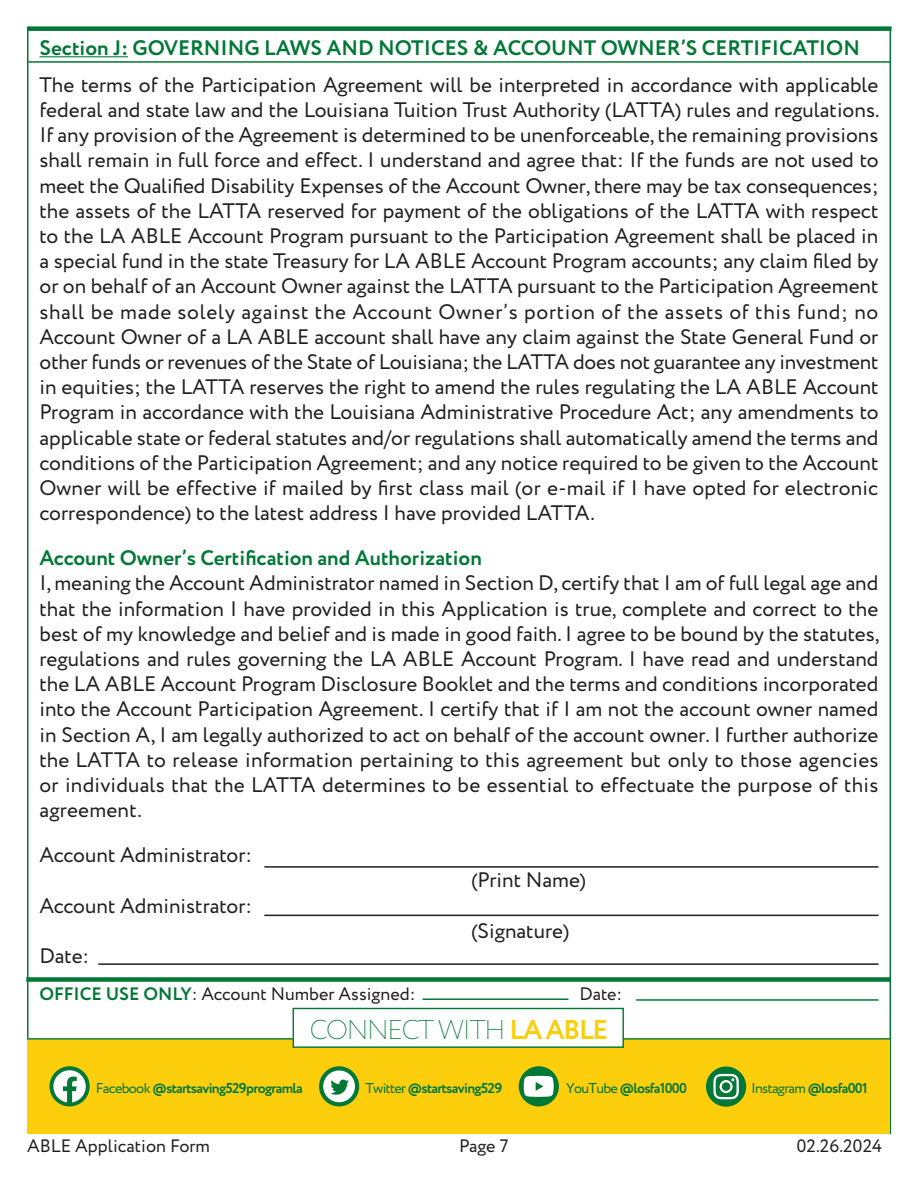
<style>
.page{position:relative;width:918px;height:1188px;background:#fff}
.page>*{position:absolute;margin:0;border:0;box-sizing:border-box;transform-origin:0 0}
.t1{font:200 27.15px "Circe";letter-spacing:-.05em;color:#007836}
.t2{font:21px/25.2px "Circe";color:#231f20;text-align:justify}
.t3{font:700 21px "Circe";color:#007836}
.t4{font:18px "Circe";color:#231f20}
.t5{font:700 14.25px "Circe";letter-spacing:-.05em;color:#007836}
.t6{font:14.25px "Circe";letter-spacing:-.05em;color:#007836}
.s1{font-weight:700;color:#007836}
.s2{font-weight:700;color:#fcce0b}
.s3{font-weight:400}
.s4{font-weight:700}
</style>
<div class="page">
<hr style="left:39px;top:56px;width:89px;height:1px;background:#007836">
<div style="left:27px;top:1038px;width:863px;height:96px;background:#fcce0b"></div>
<div style="left:50px;top:1066px;width:40px;height:40px;background:#007836;border-radius:50%"></div>
<svg style="left:53px;top:1070px;width:33px;height:32px"></svg>
<div style="left:319px;top:1066px;width:40px;height:40px;background:#007836;border-radius:50%"></div>
<svg style="left:323px;top:1070px;width:32px;height:32px"></svg>
<div style="left:519px;top:1066px;width:40px;height:40px;background:#007836;border-radius:50%"></div>
<svg style="left:524px;top:1076px;width:30px;height:21px"></svg>
<div style="left:706px;top:1067px;width:40px;height:40px;background:#007836;border-radius:50%"></div>
<svg style="left:713px;top:1074px;width:26px;height:25px"></svg>
<div style="left:293px;top:1008px;width:330px;height:39px;background:#fff"></div>
<div style="left:293px;top:1008px;width:331px;height:40px;border:1px solid #007836"></div>
<hr style="left:264px;top:866px;width:615px;height:2px;background:#231f20">
<hr style="left:264px;top:915px;width:615px;height:1px;background:#231f20">
<hr style="left:98px;top:963px;width:781px;height:2px;background:#231f20">
<hr style="left:423px;top:998px;width:145px;height:2px;background:#007836">
<hr style="left:636px;top:999px;width:243px;height:2px;background:#007836">
<div style="left:27px;top:26px;width:865px;height:5px;background:#007836"></div>
<hr style="left:28px;top:61px;width:863px;height:2px;background:#007836">
<div style="left:26px;top:977px;width:865px;height:5px;background:#007836"></div>
<p class="t3" style="left:39px;top:33px;width:822px">Section J: GOVERNING LAWS AND NOTICES &amp; ACCOUNT OWNER’S CERTIFICATION</p>
<p class="t2" style="left:39px;top:73px;width:841px">The terms of the Participation Agreement will be interpreted in accordance with applicable federal and state law and the Louisiana Tuition Trust Authority (LATTA) rules and regulations.<br>If any provision of the Agreement is determined to be unenforceable, the remaining provisions shall remain in full force and effect. I understand and agree that: If the funds are not used to meet the Qualified Disability Expenses of the Account Owner, there may be tax consequences; the assets of the LATTA reserved for payment of the obligations of the LATTA with respect to the LA ABLE Account Program pursuant to the Participation Agreement shall be placed in a special fund in the state Treasury for LA ABLE Account Program accounts; any claim filed by or on behalf of an Account Owner against the LATTA pursuant to the Participation Agreement shall be made solely against the Account Owner’s portion of the assets of this fund; no Account Owner of a LA ABLE account shall have any claim against the State General Fund or other funds or revenues of the State of Louisiana; the LATTA does not guarantee any investment in equities; the LATTA reserves the right to amend the rules regulating the LA ABLE Account Program in accordance with the Louisiana Administrative Procedure Act; any amendments to applicable state or federal statutes and/or regulations shall automatically amend the terms and conditions of the Participation Agreement; and any notice required to be given to the Account Owner will be effective if mailed by first class mail (or e-mail if I have opted for electronic correspondence) to the latest address I have provided LATTA.</p>
<p class="t3" style="left:39px;top:544px;width:444px">Account Owner’s Certification and Authorization</p>
<p class="t2" style="left:39px;top:571px;width:842px">I, meaning the Account Administrator named in Section D, certify that I am of full legal age and that the information I have provided in this Application is true, complete and correct to the best of my knowledge and belief and is made in good faith. I agree to be bound by the statutes, regulations and rules governing the LA ABLE Account Program. I have read and understand the LA ABLE Account Program Disclosure Booklet and the terms and conditions incorporated into the Account Participation Agreement. I certify that if I am not the account owner named in Section A, I am legally authorized to act on behalf of the account owner. I further authorize the LATTA to release information pertaining to this agreement but only to those agencies or individuals that the LATTA determines to be essential to effectuate the purpose of this agreement.</p>
<p class="t2" style="left:39px;top:843px;width:214px">Account Administrator:</p>
<p class="t2" style="left:471px;top:868px;width:116px">(Print Name)</p>
<p class="t2" style="left:39px;top:894px;width:214px">Account Administrator:</p>
<p class="t2" style="left:471px;top:919px;width:99px">(Signature)</p>
<p class="t2" style="left:39px;top:944px;width:51px">Date:</p>
<p class="t4" style="left:39px;top:982px;width:378px"><span class="s1">OFFICE USE ONLY</span>: Account Number Assigned:</p>
<p class="t4" style="left:579px;top:982px;width:44px">Date:</p>
<p class="t1" style="left:310px;top:1012px;width:300px">CONNECT WITH <span class="s2">LA ABLE</span></p>
<p class="t5" style="left:96px;top:1079px;width:208px"><span class="s3">Facebook</span> @startsaving529programla</p>
<p class="t5" style="left:365px;top:1079px;width:138px"><span class="s3">Twitter</span> @startsaving529</p>
<p class="t5" style="left:566px;top:1079px;width:122px"><span class="s3">YouTube</span> @losfa1000</p>
<p class="t6" style="left:751px;top:1079px;width:118px">Instagram <span class="s4">@losfa001</span></p>
<p class="t4" style="left:27px;top:1134px;width:185px">ABLE Application Form</p>
<p class="t4" style="left:459px;top:1134px;width:51px">Page 7</p>
<p class="t4" style="left:796px;top:1134px;width:87px">02.26.2024</p>
</div>
